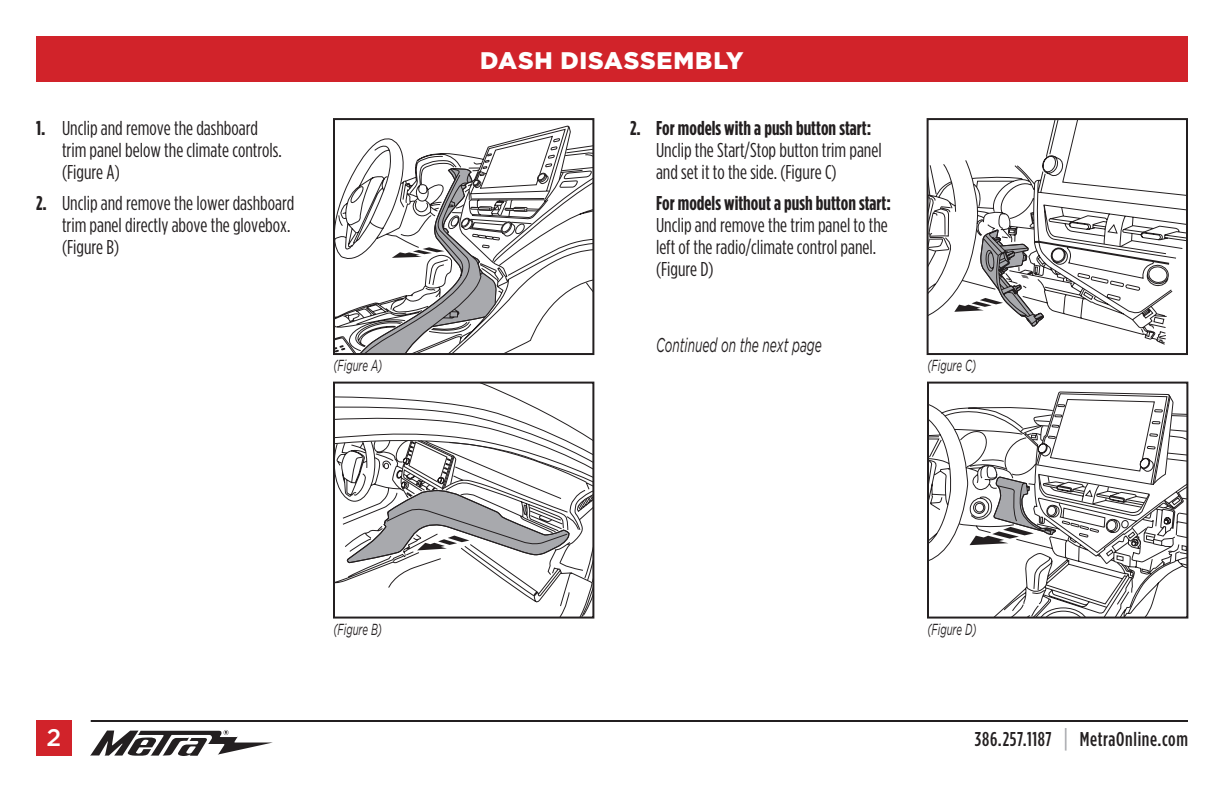
<style>
.page{position:relative;width:1224px;height:792px;background:#fff}
.page>*{position:absolute;margin:0;border:0;box-sizing:border-box;transform-origin:0 0}
.t1{font:900 24px "Gotham";letter-spacing:.03em;color:#fff}
.t2{font:500 24px "Gotham";color:#fff}
.t3{font:20px/22px "Gotham Condensed";color:#231f20}
.t4{font:700 20px "Gotham Condensed";color:#231f20}
.t5{font:500 20px "Gotham Condensed";letter-spacing:.03em;color:#231f20}
.t6{font:italic 20px "Gotham";color:#231f20;scale:.6 1}
.t7{font:italic 16px "Gotham";color:#231f20;scale:.6 1}
.s1{font-weight:700}
.s2{font-size:26px;color:#a8a9ad}
</style>
<div class="page">
<div style="left:36px;top:36px;width:1152px;height:45px;background:#d1232a"></div>
<svg style="left:90px;top:730px;width:183px;height:26px"></svg>
<hr style="left:91px;top:720px;width:1097px;height:2px;background:#231f20">
<div style="left:36px;top:720px;width:36px;height:36px;background:#d1232a"></div>
<svg style="left:336px;top:385px;width:255px;height:55px"></svg>
<svg style="left:336px;top:442px;width:11px;height:142px"></svg>
<svg style="left:347px;top:440px;width:244px;height:176px"></svg>
<div style="left:333px;top:382px;width:261px;height:237px;border:2px solid #231f20"></div>
<svg style="left:930px;top:121px;width:255px;height:224px"></svg>
<svg style="left:1107px;top:224px;width:11px;height:10px"></svg>
<svg style="left:954px;top:229px;width:90px;height:98px"></svg>
<div style="left:927px;top:118px;width:261px;height:237px;border:2px solid #231f20"></div>
<svg style="left:930px;top:404px;width:32px;height:157px"></svg>
<svg style="left:962px;top:392px;width:223px;height:224px"></svg>
<div style="left:927px;top:382px;width:261px;height:237px;border:2px solid #231f20"></div>
<svg style="left:336px;top:126px;width:255px;height:226px"></svg>
<div style="left:333px;top:118px;width:261px;height:237px;border:2px solid #231f20"></div>
<p class="t3" style="left:62px;top:117px;width:221px;text-indent:-26px"><span class="s1">1.</span> Unclip and remove the dashboard trim panel below the climate controls. (Figure A)</p>
<p class="t3" style="left:62px;top:192px;width:234px;text-indent:-26px"><span class="s1">2.</span> Unclip and remove the lower dashboard trim panel directly above the glovebox. (Figure B)</p>
<p class="t1" style="left:480px;top:46px;width:265px">DASH DISASSEMBLY</p>
<p class="t4" style="left:630px;top:117px;width:243px">2. For models with a push button start:</p>
<p class="t3" style="left:656px;top:139px;width:227px">Unclip the Start/Stop button trim panel and set it to the side. (Figure C)</p>
<p class="t4" style="left:656px;top:192px;width:237px">For models without a push button start:</p>
<p class="t3" style="left:656px;top:214px;width:233px">Unclip and remove the trim panel to the left of the radio/climate control panel. (Figure D)</p>
<p class="t6" style="left:656px;top:334px;width:278px">Continued on the next page</p>
<p class="t7" style="left:333px;top:357px;width:83px">(Figure A)</p>
<p class="t7" style="left:927px;top:357px;width:83px">(Figure C)</p>
<p class="t7" style="left:333px;top:620px;width:83px">(Figure B)</p>
<p class="t7" style="left:927px;top:620px;width:84px">(Figure D)</p>
<p class="t2" style="left:47px;top:724px;width:16px">2</p>
<p class="t5" style="left:975px;top:728px;width:215px">386.257.1187 <span class="s2">|</span> MetraOnline.com</p>
</div>
